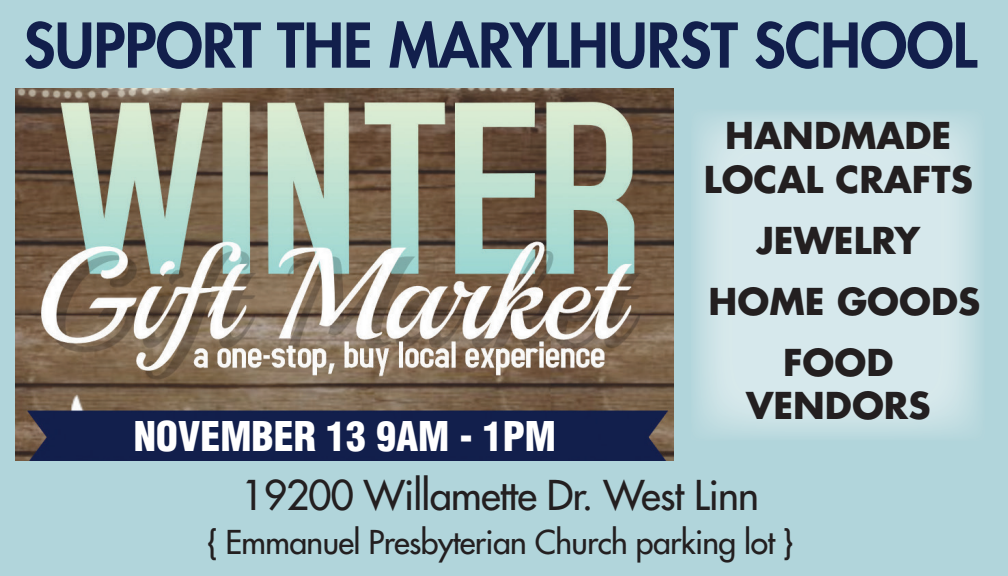
<style>
.page{position:relative;width:1008px;height:576px;background:#b1d5db}
.page>*{position:absolute;margin:0;border:0;box-sizing:border-box;transform-origin:0 0}
.t1{font:800 60px "Futura Std";letter-spacing:-.01em;color:#121f4c}
.t2{font:500 40px "Futura Std";letter-spacing:-.02em;color:#231f20}
.t3{font:900 condensed 40px "Helvetica LT Std";color:#fff}
.t4{font:700 36px/61.2px "Futura Std";color:#231f20;text-align:center}
.t5{font:500 32px "Futura Std";letter-spacing:-.02em;color:#231f20}
</style>
<div class="page">
<img style="left:16px;top:89px;width:658px;height:372px">
<img style="left:696px;top:115px;width:282px;height:320px">
<h1 class="t1" style="left:24px;top:8px;width:955px">SUPPORT THE MARYLHURST SCHOOL</h1>
<p class="t3" style="left:134px;top:411px;width:424px">NOVEMBER 13 9AM - 1PM</p>
<p class="t4" style="left:704px;top:114px;width:271px;line-height:43.2px">HANDMADE<br>LOCAL CRAFTS</p>
<p class="t4" style="left:709px;top:209px;width:273px">JEWELRY<br>HOME GOODS<br>FOOD</p>
<p class="t4" style="left:746px;top:375px;width:186px">VENDORS</p>
<p class="t2" style="left:242px;top:470px;width:519px">19200 Willamette Dr. West Linn</p>
<p class="t5" style="left:207px;top:522px;width:588px">{ Emmanuel Presbyterian Church parking lot }</p>
</div>
